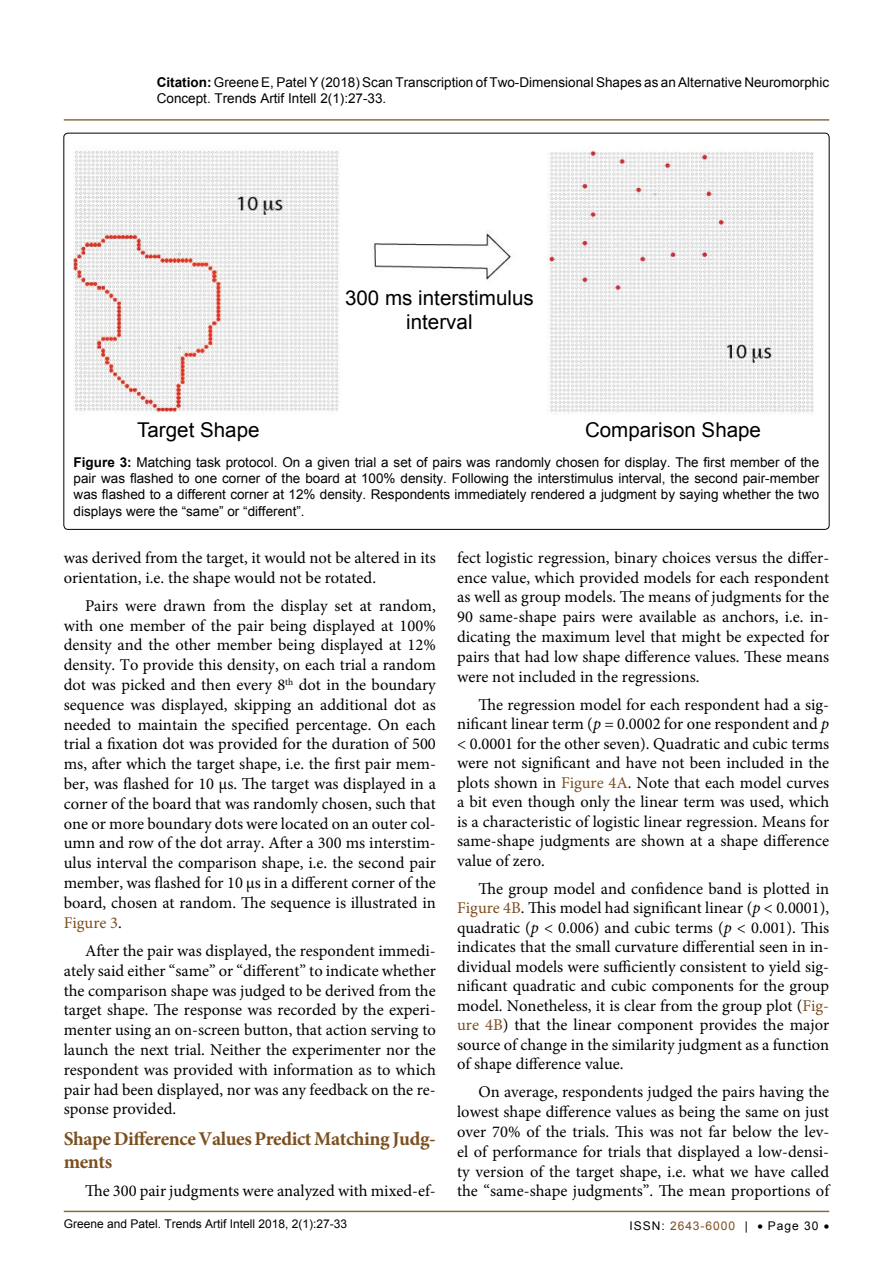
<style>
.page{position:relative;width:893px;height:1263px;background:#fff}
.page>*{position:absolute;margin:0;border:0;box-sizing:border-box;transform-origin:0 0}
.t1{font:20.4px/24.5px "Arial";color:#000;text-align:center}
.t2{font:700 19.5px/22.5px "Minion Pro";letter-spacing:-.02em;color:#7c4f1f}
.t3{font:16.5px/19.8px "Minion Pro";color:#000;text-align:justify}
.t4{font:13.5px/16.2px "Arial";color:#000}
.t5{font:12px "Arial";color:#000}
.t6{font:12px "Arial";letter-spacing:.08em;color:#7c4f1f}
.s1{font-weight:700}
.s2{color:#7c4f1f}
.s3{font-style:italic}
.s4{color:#000}
</style>
<div class="page">
<hr style="left:64px;top:1211px;width:765px;height:1px;background:#7c4f1f">
<hr style="left:64px;top:119px;width:765px;height:2px;background:#7c4f1f">
<img style="left:74px;top:147px;width:740px;height:268px">
<div style="left:341px;top:286px;width:202px;height:57px;background:#fff"></div>
<p class="t4" style="left:157px;top:74px;width:674px"><span class="s1">Citation:</span> Greene E, Patel Y (2018) Scan Transcription of Two-Dimensional Shapes as an Alternative Neuromorphic<br>Concept. Trends Artif Intell 2(1):27-33.</p>
<p class="t1" style="left:345px;top:286px;width:190px">300 ms interstimulus interval</p>
<p class="t1" style="left:137px;top:417px;width:124px">Target Shape</p>
<p class="t1" style="left:585px;top:417px;width:178px">Comparison Shape</p>
<p class="t4" style="left:74px;top:454px;width:747px;text-align:justify"><span class="s1">Figure 3:</span> Matching task protocol. On a given trial a set of pairs was randomly chosen for display. The first member of the pair was flashed to one corner of the board at 100% density. Following the interstimulus interval, the second pair-member was flashed to a different corner at 12% density. Respondents immediately rendered a judgment by saying whether the two displays were the “same” or “different”.</p>
<p class="t3" style="left:64px;top:548px;width:374px">was derived from the target, it would not be altered in its orientation, i.e. the shape would not be rotated.</p>
<p class="t3" style="left:64px;top:596px;width:374px;text-indent:21px">Pairs were drawn from the display set at random, with one member of the pair being displayed at 100% density and the other member being displayed at 12% density. To provide this density, on each trial a random dot was picked and then every 8<sup>th</sup> dot in the boundary sequence was displayed, skipping an additional dot as needed to maintain the specified percentage. On each trial a fixation dot was provided for the duration of 500 ms, after which the target shape, i.e. the first pair mem&shy;ber, was flashed for 10 µs. The target was displayed in a corner of the board that was randomly chosen, such that one or more boundary dots were located on an outer col&shy;umn and row of the dot array. After a 300 ms interstim&shy;ulus interval the comparison shape, i.e. the second pair member, was flashed for 10 µs in a different corner of the board, chosen at random. The sequence is illustrated in <span class="s2">Figure 3</span>.</p>
<p class="t3" style="left:64px;top:941px;width:374px;text-indent:21px">After the pair was displayed, the respondent immedi&shy;ately said either “same” or “different” to indicate whether the comparison shape was judged to be derived from the target shape. The response was recorded by the experi&shy;menter using an on-screen button, that action serving to launch the next trial. Neither the experimenter nor the respondent was provided with information as to which pair had been displayed, nor was any feedback on the re&shy;sponse provided.</p>
<p class="t2" style="left:64px;top:1128px;width:374px">Shape Difference Values Predict Matching Judg&shy;ments</p>
<p class="t3" style="left:85px;top:1181px;width:352px">The 300 pair judgments were analyzed with mixed-ef-</p>
<p class="t3" style="left:457px;top:548px;width:374px">fect logistic regression, binary choices versus the differ&shy;ence value, which provided models for each respondent as well as group models. The means of judgments for the 90 same-shape pairs were available as anchors, i.e. in&shy;dicating the maximum level that might be expected for pairs that had low shape difference values. These means were not included in the regressions.</p>
<p class="t3" style="left:457px;top:694px;width:374px;text-indent:21px">The regression model for each respondent had a sig&shy;nificant linear term (<span class="s3">p</span> = 0.0002 for one respondent and <span class="s3">p </span>&lt; 0.0001 for the other seven). Quadratic and cubic terms were not significant and have not been included in the plots shown in <span class="s2">Figure 4A</span>. Note that each model curves a bit even though only the linear term was used, which is a characteristic of logistic linear regression. Means for same-shape judgments are shown at a shape difference value of zero.</p>
<p class="t3" style="left:457px;top:879px;width:374px;text-indent:21px">The group model and confidence band is plotted in <span class="s2">Figure 4B</span>. This model had significant linear (<span class="s3">p</span> &lt; 0.0001), quadratic (<span class="s3">p</span> &lt; 0.006) and cubic terms (<span class="s3">p</span> &lt; 0.001). This indicates that the small curvature differential seen in in&shy;dividual models were sufficiently consistent to yield sig&shy;nificant quadratic and cubic components for the group model. Nonetheless, it is clear from the group plot (<span class="s2">Fig&shy;ure 4B</span>) that the linear component provides the major source of change in the similarity judgment as a function of shape difference value.</p>
<p class="t3" style="left:457px;top:1082px;width:374px;text-indent:21px">On average, respondents judged the pairs having the lowest shape difference values as being the same on just over 70% of the trials. This was not far below the lev&shy;el of performance for trials that displayed a low-densi&shy;ty version of the target shape, i.e. what we have called the “same-shape judgments”. The mean proportions of</p>
<p class="t5" style="left:64px;top:1215px;width:285px">Greene and Patel. Trends Artif Intell 2018, 2(1):27-33</p>
<p class="t6" style="left:630px;top:1217px;width:120px"><span class="s4">ISSN:</span> 2643-6000 <span class="s4">|</span></p>
<p class="t5" style="left:757px;top:1218px;width:73px">• Page 30 •</p>
</div>
